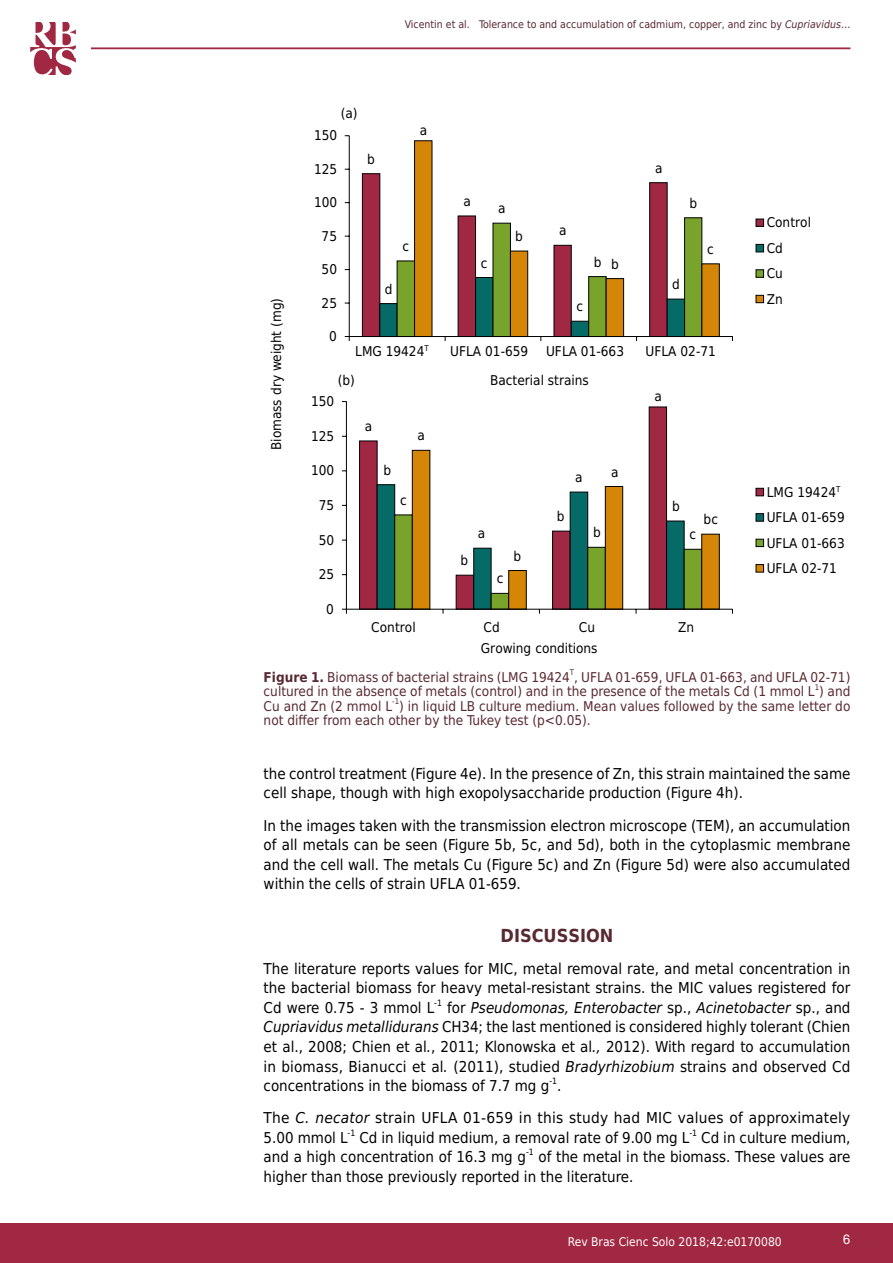
<style>
.page{position:relative;width:893px;height:1263px;background:#fff}
.page>*{position:absolute;margin:0;border:0;box-sizing:border-box;transform-origin:0 0}
.t1{font:700 18px "DejaVu Sans Condensed";color:#582931}
.t2{font:15px/19.5px "DejaVu Sans Condensed";color:#000;text-align:justify}
.t3{font:13.5px/14.2px "DejaVu Sans Condensed";color:#582931}
.t4{font:13.5px/25.5px "DejaVu Sans Condensed";color:#000}
.t5{font:13.5px "Akkurat Pro";color:#fff}
.t6{font:12px "DejaVu Sans Condensed";color:#fff}
.t7{font:10.5px "DejaVu Sans Condensed";color:#582931}
.t8{font:8.7px "DejaVu Sans Condensed";color:#000}
.t9{font:7.8px "DejaVu Sans Condensed";color:#582931}
.s1{font-style:italic}
.s2{font-weight:700}
</style>
<div class="page">
<div style="left:0;top:1223px;width:893px;height:40px;background:#a02842"></div>
<hr style="left:91px;top:47px;width:759px;height:2px;background:#a02842">
<svg style="left:30px;top:22px;width:46px;height:52px"></svg>
<svg style="left:362px;top:173px;width:19px;height:163px;background:#95283f"></svg>
<svg style="left:414px;top:140px;width:306px;height:196px"></svg>
<hr style="left:349px;top:136px;width:1px;height:200px;background:#000">
<hr style="left:349px;top:336px;width:383px;height:1px;background:#000">
<svg style="left:379px;top:217px;width:324px;height:124px"></svg>
<svg style="left:345px;top:336px;width:5px;height:5px"></svg>
<div style="left:756px;top:219px;width:8px;height:8px;background:#a02842;border:1px solid #000"></div>
<div style="left:756px;top:244px;width:8px;height:8px;background:#066a67;border:1px solid #000"></div>
<div style="left:756px;top:269px;width:8px;height:9px;background:#79a42c;border:1px solid #000"></div>
<div style="left:756px;top:295px;width:8px;height:8px;background:#d58607;border:1px solid #000"></div>
<svg style="left:359px;top:406px;width:308px;height:203px"></svg>
<svg style="left:412px;top:450px;width:308px;height:159px"></svg>
<hr style="left:346px;top:402px;width:1px;height:207px;background:#000">
<hr style="left:346px;top:609px;width:386px;height:1px;background:#000">
<svg style="left:376px;top:484px;width:326px;height:130px"></svg>
<svg style="left:342px;top:609px;width:5px;height:5px"></svg>
<div style="left:756px;top:488px;width:8px;height:8px;background:#a02842;border:1px solid #000"></div>
<div style="left:756px;top:513px;width:8px;height:9px;background:#066a67;border:1px solid #000"></div>
<div style="left:756px;top:539px;width:8px;height:8px;background:#79a42c;border:1px solid #000"></div>
<div style="left:756px;top:564px;width:8px;height:8px;background:#d58607;border:1px solid #000"></div>
<p class="t7" style="left:405px;top:16px;width:447px">Vicentin et al. Tolerance to and accumulation of cadmium, copper, and zinc by <span class="s1">Cupriavidus</span>…</p>
<p class="t4" style="left:263px;top:450px;width:154px;rotate:-90deg">Biomass dry weight (mg)</p>
<p class="t4" style="left:341px;top:100px;width:18px">(a)</p>
<p class="t4" style="left:314px;top:122px;width:25px">150</p>
<p class="t4" style="left:314px;top:156px;width:25px">125</p>
<p class="t4" style="left:314px;top:189px;width:25px">100</p>
<p class="t4" style="left:322px;top:223px;width:17px">75</p>
<p class="t4" style="left:322px;top:256px;width:17px">50</p>
<p class="t4" style="left:322px;top:290px;width:17px">25</p>
<p class="t4" style="left:329px;top:323px;width:9px">0</p>
<p class="t4" style="left:367px;top:146px;width:9px">b</p>
<p class="t4" style="left:385px;top:276px;width:9px">d</p>
<p class="t4" style="left:402px;top:233px;width:8px">c</p>
<p class="t4" style="left:420px;top:118px;width:9px">a</p>
<p class="t4" style="left:463px;top:188px;width:9px">a</p>
<p class="t4" style="left:481px;top:250px;width:8px">c</p>
<p class="t4" style="left:498px;top:195px;width:9px">a</p>
<p class="t4" style="left:515px;top:223px;width:9px">b</p>
<p class="t4" style="left:559px;top:217px;width:9px">a</p>
<p class="t4" style="left:594px;top:249px;width:9px">b</p>
<p class="t4" style="left:611px;top:251px;width:9px">b</p>
<p class="t4" style="left:577px;top:293px;width:8px">c</p>
<p class="t4" style="left:655px;top:155px;width:9px">a</p>
<p class="t4" style="left:689px;top:190px;width:9px">b</p>
<p class="t4" style="left:672px;top:271px;width:9px">d</p>
<p class="t4" style="left:707px;top:236px;width:8px">c</p>
<p class="t4" style="left:355px;top:338px;width:75px">LMG 19424<sup>T</sup></p>
<p class="t4" style="left:450px;top:338px;width:80px">UFLA 01-659</p>
<p class="t4" style="left:546px;top:338px;width:80px">UFLA 01-663</p>
<p class="t4" style="left:646px;top:338px;width:72px">UFLA 02-71</p>
<p class="t4" style="left:490px;top:367px;width:100px">Bacterial strains</p>
<p class="t4" style="left:338px;top:367px;width:19px">(b)</p>
<p class="t4" style="left:311px;top:388px;width:25px">150</p>
<p class="t4" style="left:654px;top:384px;width:9px">a</p>
<p class="t4" style="left:311px;top:423px;width:25px">125</p>
<p class="t4" style="left:365px;top:413px;width:9px">a</p>
<p class="t4" style="left:417px;top:422px;width:9px">a</p>
<p class="t4" style="left:311px;top:458px;width:25px">100</p>
<p class="t4" style="left:383px;top:457px;width:9px">b</p>
<p class="t4" style="left:575px;top:464px;width:9px">a</p>
<p class="t4" style="left:611px;top:459px;width:9px">a</p>
<p class="t4" style="left:319px;top:492px;width:17px">75</p>
<p class="t4" style="left:400px;top:487px;width:8px">c</p>
<p class="t4" style="left:557px;top:503px;width:9px">b</p>
<p class="t4" style="left:672px;top:493px;width:9px">b</p>
<p class="t4" style="left:704px;top:506px;width:16px">bc</p>
<p class="t4" style="left:319px;top:527px;width:17px">50</p>
<p class="t4" style="left:478px;top:520px;width:9px">a</p>
<p class="t4" style="left:593px;top:519px;width:9px">b</p>
<p class="t4" style="left:689px;top:522px;width:8px">c</p>
<p class="t4" style="left:460px;top:547px;width:9px">b</p>
<p class="t4" style="left:514px;top:543px;width:9px">b</p>
<p class="t4" style="left:319px;top:561px;width:17px">25</p>
<p class="t4" style="left:497px;top:566px;width:8px">c</p>
<p class="t4" style="left:326px;top:596px;width:9px">0</p>
<p class="t4" style="left:371px;top:614px;width:46px">Control</p>
<p class="t4" style="left:483px;top:614px;width:18px">Cd</p>
<p class="t4" style="left:579px;top:614px;width:18px">Cu</p>
<p class="t4" style="left:678px;top:614px;width:18px">Zn</p>
<p class="t4" style="left:481px;top:635px;width:118px">Growing conditions</p>
<p class="t4" style="left:767px;top:209px;width:46px">Control<br>Cd<br>Cu<br>Zn</p>
<p class="t4" style="left:767px;top:479px;width:80px">LMG 19424<sup>T<br></sup>UFLA 01-659<br>UFLA 01-663<br>UFLA 02-71</p>
<p class="t9" style="left:570px;top:666px;width:6px">T</p>
<p class="t3" style="left:264px;top:684px;width:588px">cultured in the absence of metals (control) and in the presence of the metals Cd (1 mmol L ) and</p>
<p class="t3" style="left:264px;top:670px;width:588px"><span class="s2">Figure 1.</span> Biomass of bacterial strains (LMG 19424 , UFLA 01-659, UFLA 01-663, and UFLA 02-71)</p>
<p class="t9" style="left:815px;top:681px;width:6px">1</p>
<p class="t3" style="left:264px;top:698px;width:130px">Cu and Zn (2 mmol L</p>
<p class="t9" style="left:392px;top:695px;width:9px">-1</p>
<p class="t3" style="left:264px;top:698px;width:588px;text-indent:136px">) in liquid LB culture medium. Mean values followed by the same letter do not differ from each other by the Tukey test (p&lt;0.05).</p>
<p class="t2" style="left:264px;top:763px;width:588px">the control treatment (Figure 4e). In the presence of Zn, this strain maintained the same cell shape, though with high exopolysaccharide production (Figure 4h).</p>
<p class="t2" style="left:264px;top:815px;width:588px">In the images taken with the transmission electron microscope (TEM), an accumulation of all metals can be seen (Figure 5b, 5c, and 5d), both in the cytoplasmic membrane and the cell wall. The metals Cu (Figure 5c) and Zn (Figure 5d) were also accumulated within the cells of strain UFLA 01-659.</p>
<p class="t1" style="left:501px;top:920px;width:114px">DISCUSSION</p>
<p class="t2" style="left:264px;top:958px;width:588px">The literature reports values for MIC, metal removal rate, and metal concentration in the bacterial biomass for heavy metal-resistant strains. the MIC values registered for Cd were 0.75 - 3 mmol L</p>
<p class="t8" style="left:434px;top:996px;width:9px">-1</p>
<p class="t2" style="left:264px;top:997px;width:588px;text-indent:184px">for <span class="s1">Pseudomonas, Enterobacter</span> sp., <span class="s1">Acinetobacter</span> sp., and <span class="s1">Cupriavidus metallidurans</span> CH34; the last mentioned is considered highly tolerant (Chien et al., 2008; Chien et al<span class="s1">.</span>, 2011; Klonowska et al<span class="s1">.,</span> 2012). With regard to accumulation in biomass, Bianucci et al<span class="s1">.</span> (2011), studied <span class="s1">Bradyrhizobium</span> strains and observed Cd concentrations in the biomass of 7.7 mg g</p>
<p class="t8" style="left:549px;top:1074px;width:9px">-1</p>
<p class="t2" style="left:264px;top:1069px;width:588px;line-height:32.2px;text-align:center">.<br>The <span class="s1">C. necator</span> strain UFLA 01-659 in this study had MIC values of approximately</p>
<p class="t2" style="left:264px;top:1127px;width:85px">5.00 mmol L</p>
<p class="t8" style="left:348px;top:1125px;width:9px">-1</p>
<p class="t2" style="left:359px;top:1127px;width:332px">Cd in liquid medium, a removal rate of 9.00 mg L</p>
<p class="t8" style="left:689px;top:1125px;width:9px">-1</p>
<p class="t2" style="left:701px;top:1127px;width:151px">Cd in culture medium,</p>
<p class="t2" style="left:264px;top:1147px;width:264px">and a high concentration of 16.3 mg g</p>
<p class="t8" style="left:526px;top:1145px;width:9px">-1</p>
<p class="t2" style="left:264px;top:1147px;width:588px;text-indent:275px">of the metal in the biomass. These values are higher than those previously reported in the literature.</p>
<p class="t6" style="left:568px;top:1231px;width:215px">Rev Bras Cienc Solo 2018;42:e0170080</p>
<p class="t5" style="left:843px;top:1231px;width:9px">6</p>
</div>
